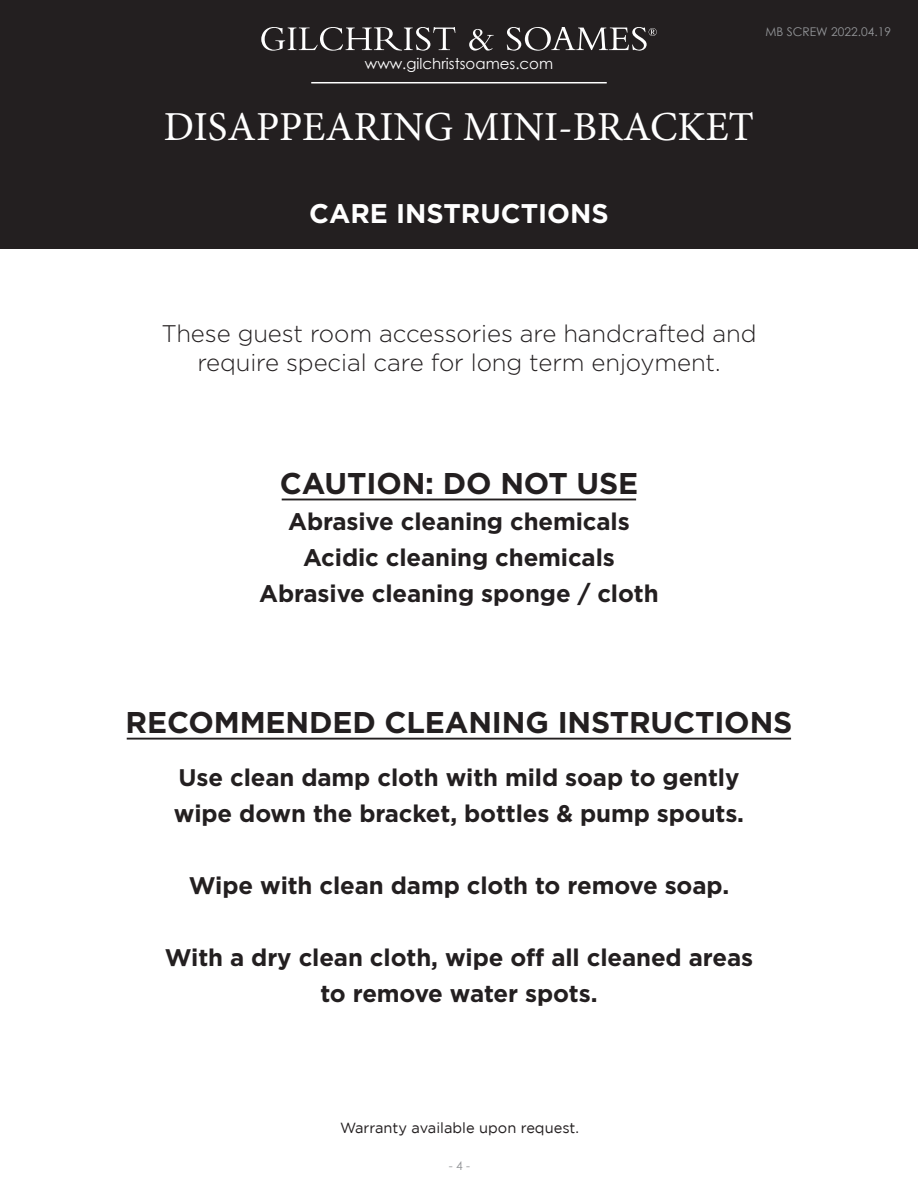
<style>
.page{position:relative;width:918px;height:1188px;background:#fff}
.page>*{position:absolute;margin:0;border:0;box-sizing:border-box;transform-origin:0 0}
.t1{font:41.25px "Minion Pro";color:#fff}
.t2{font:700 30px "Gotham";letter-spacing:-.005em;color:#231f20}
.t3{font:700 27px "Gotham";color:#fff}
.t4{font:700 24px/36px "Gotham";letter-spacing:-.005em;color:#231f20;text-align:center}
.t5{font:300 24px/28.8px "Gotham";letter-spacing:-.005em;color:#231f20;text-align:center}
.t6{font:15px "Century Gothic";color:#fff}
.t7{font:14.7px "Gotham";color:#231f20}
.t8{font:12px "Century Gothic";color:#939598}
</style>
<div class="page">
<div style="left:0;top:0;width:918px;height:248px;background:#231f20"></div>
<svg style="left:261px;top:27px;width:194px;height:24px"></svg>
<svg style="left:469px;top:29px;width:25px;height:22px"></svg>
<svg style="left:507px;top:27px;width:150px;height:24px"></svg>
<hr style="left:311px;top:82px;width:296px;height:1px;background:#fff">
<hr style="left:127px;top:738px;width:664px;height:2px;background:#231f20">
<hr style="left:282px;top:499px;width:354px;height:1px;background:#231f20">
<p class="t6" style="left:365px;top:54px;width:190px">www.gilchristsoames.com</p>
<p class="t8" style="left:766px;top:24px;width:127px">MB SCREW 2022.04.19</p>
<h1 class="t1" style="left:164px;top:99px;width:592px">DISAPPEARING MINI-BRACKET</h1>
<p class="t3" style="left:309px;top:198px;width:301px">CARE INSTRUCTIONS</p>
<p class="t5" style="left:161px;top:319px;width:597px">These guest room accessories are handcrafted and require special care for long term enjoyment.</p>
<p class="t2" style="left:280px;top:466px;width:360px">CAUTION: DO NOT USE</p>
<p class="t4" style="left:259px;top:503px;width:401px">Abrasive cleaning chemicals<br>Acidic cleaning chemicals<br>Abrasive cleaning sponge / cloth</p>
<p class="t2" style="left:126px;top:705px;width:668px">RECOMMENDED CLEANING INSTRUCTIONS</p>
<p class="t4" style="left:174px;top:759px;width:572px;text-align:left">Use clean damp cloth with mild soap to gently wipe down the bracket, bottles &amp; pump spouts.</p>
<p class="t4" style="left:189px;top:867px;width:542px">Wipe with clean damp cloth to remove soap.</p>
<p class="t4" style="left:165px;top:939px;width:590px">With a dry clean cloth, wipe off all cleaned areas to remove water spots.</p>
<p class="t7" style="left:340px;top:1119px;width:240px">Warranty available upon request.</p>
<p class="t8" style="left:449px;top:1158px;width:23px">- 4 -</p>
</div>
